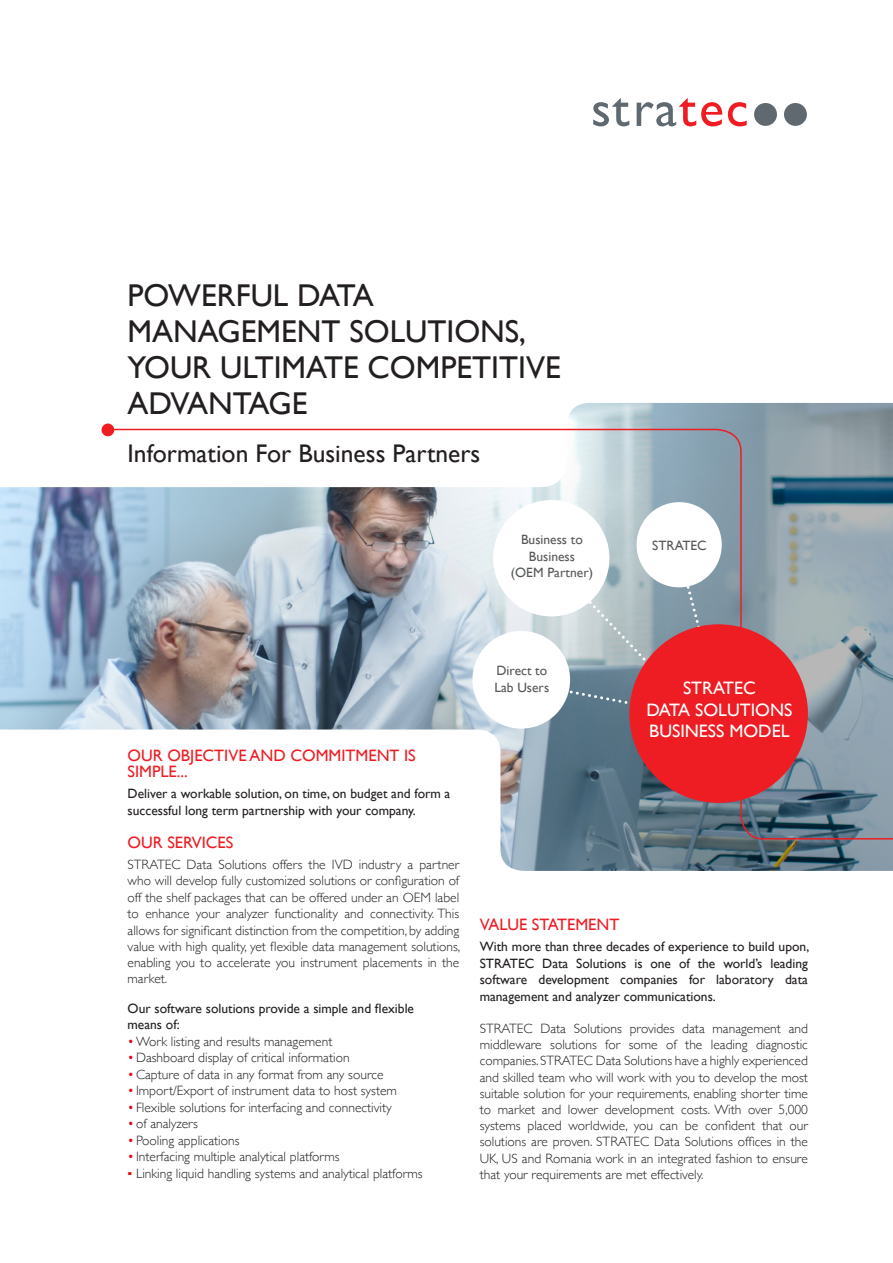
<style>
.page{position:relative;width:893px;height:1263px;background:#fff}
.page>*{position:absolute;margin:0;border:0;box-sizing:border-box;transform-origin:0 0}
.t1{font:31.5px/36px "Gill Sans";color:#231f20}
.t2{font:25.5px "Gill Sans";color:#231f20}
.t3{font:18px/21.6px "Gill Sans";color:#fff;text-align:center}
.t4{font:16.5px/16.5px "Gill Sans";color:#ee1d23}
.t5{font:300 13.5px/16.2px "Gill Sans";color:#231f20;text-align:justify}
.t6{font:13.5px/16.5px "Gill Sans";color:#231f20;text-align:justify}
.t7{font:13.5px "Gill Sans";color:#57585a}
.s1{color:#e30512}
.s2{font-family:"Times New Roman";font-weight:400;color:#e30512}
</style>
<div class="page">
<img style="left:0;top:403px;width:893px;height:468px">
<img style="left:106px;top:428px;width:787px;height:412px">
<div style="left:102px;top:423px;width:12px;height:13px;background:#ee1d23;border-radius:50%"></div>
<svg style="left:593px;top:98px;width:36px;height:28px"></svg>
<svg style="left:637px;top:98px;width:85px;height:28px"></svg>
<svg style="left:728px;top:102px;width:19px;height:24px"></svg>
<div style="left:754px;top:103px;width:23px;height:23px;background:#5f696f;border-radius:50%"></div>
<div style="left:784px;top:103px;width:23px;height:23px;background:#5f696f;border-radius:50%"></div>
<svg style="left:547px;top:565px;width:186px;height:182px;background:#8da2ac"></svg>
<div style="left:629px;top:624px;width:179px;height:179px;background:#ee1d23;border-radius:50%"></div>
<div style="left:472px;top:631px;width:98px;height:98px;background:#fff;border-radius:50%"></div>
<div style="left:637px;top:502px;width:85px;height:85px;background:#fff;border-radius:50%"></div>
<div style="left:493px;top:500px;width:116px;height:116px;background:#fff;border-radius:50%"></div>
<p class="t1" style="left:128px;top:277px;width:435px">POWERFUL DATA<br>MANAGEMENT SOLUTIONS,<br>YOUR ULTIMATE COMPETITIVE<br>ADVANTAGE</p>
<p class="t2" style="left:128px;top:439px;width:354px">Information For Business Partners</p>
<p class="t7" style="left:521px;top:532px;width:63px">Business to</p>
<p class="t7" style="left:529px;top:548px;width:48px">Business</p>
<p class="t7" style="left:511px;top:565px;width:84px">(OEM Partner)</p>
<p class="t7" style="left:496px;top:663px;width:52px">Direct to</p>
<p class="t7" style="left:495px;top:679px;width:56px">Lab Users</p>
<p class="t7" style="left:652px;top:538px;width:56px">STRATEC</p>
<p class="t3" style="left:646px;top:677px;width:147px">STRATEC<br>DATA SOLUTIONS</p>
<p class="t3" style="left:649px;top:720px;width:142px">BUSINESS MODEL</p>
<p class="t4" style="left:128px;top:747px;width:290px">OUR OBJECTIVE AND COMMITMENT IS<br>SIMPLE...</p>
<p class="t6" style="left:128px;top:785px;width:324px">Deliver a workable solution, on time, on budget and form a</p>
<p class="t6" style="left:128px;top:802px;width:290px">successful long term partnership with your company.</p>
<p class="t4" style="left:128px;top:834px;width:107px">OUR SERVICES</p>
<p class="t5" style="left:128px;top:856px;width:334px">STRATEC Data Solutions offers the IVD industry a partner who will develop fully customized solutions or configuration of off the shelf packages that can be offered under an OEM label to enhance your analyzer functionality and connectivity. This allows for significant distinction from the competition, by adding value with high quality, yet flexible data management solutions, enabling you to accelerate you instrument placements in the market.</p>
<p class="t6" style="left:128px;top:1000px;width:288px">Our software solutions provide a simple and flexible means of:</p>
<p class="t5" style="left:128px;top:1032px;width:206px"><span class="s1">•</span>Work listing and results management</p>
<p class="t5" style="left:128px;top:1049px;width:224px"><span class="s1">•</span>Dashboard display of critical information</p>
<p class="t5" style="left:128px;top:1065px;width:258px"><span class="s1">•</span>Capture of data in any format from any source</p>
<p class="t5" style="left:128px;top:1082px;width:271px"><span class="s1">•</span> Import/Export of instrument data to host system</p>
<p class="t5" style="left:128px;top:1098px;width:266px"><span class="s1">•</span> Flexible solutions for interfacing and connectivity</p>
<p class="t5" style="left:128px;top:1115px;width:72px"><span class="s1">•</span>of analyzers</p>
<p class="t5" style="left:128px;top:1131px;width:113px"><span class="s1">•</span> Pooling applications</p>
<p class="t5" style="left:128px;top:1148px;width:214px"><span class="s1">•</span> Interfacing multiple analytical platforms</p>
<p class="t5" style="left:128px;top:1164px;width:297px"><span class="s2">▪</span> Linking liquid handling systems and analytical platforms</p>
<p class="t4" style="left:480px;top:916px;width:141px">VALUE STATEMENT</p>
<p class="t6" style="left:480px;top:938px;width:331px">With more than three decades of experience to build upon, STRATEC Data Solutions is one of the world’s leading software development companies for laboratory data management and analyzer communications.</p>
<p class="t5" style="left:480px;top:1020px;width:330px">STRATEC Data Solutions provides data management and middleware solutions for some of the leading diagnostic companies. STRATEC Data Solutions have a highly experienced and skilled team who will work with you to develop the most suitable solution for your requirements, enabling shorter time to market and lower development costs. With over 5,000 systems placed worldwide, you can be confident that our solutions are proven. STRATEC Data Solutions offices in the UK, US and Romania work in an integrated fashion to ensure that your requirements are met effectively.</p>
</div>
